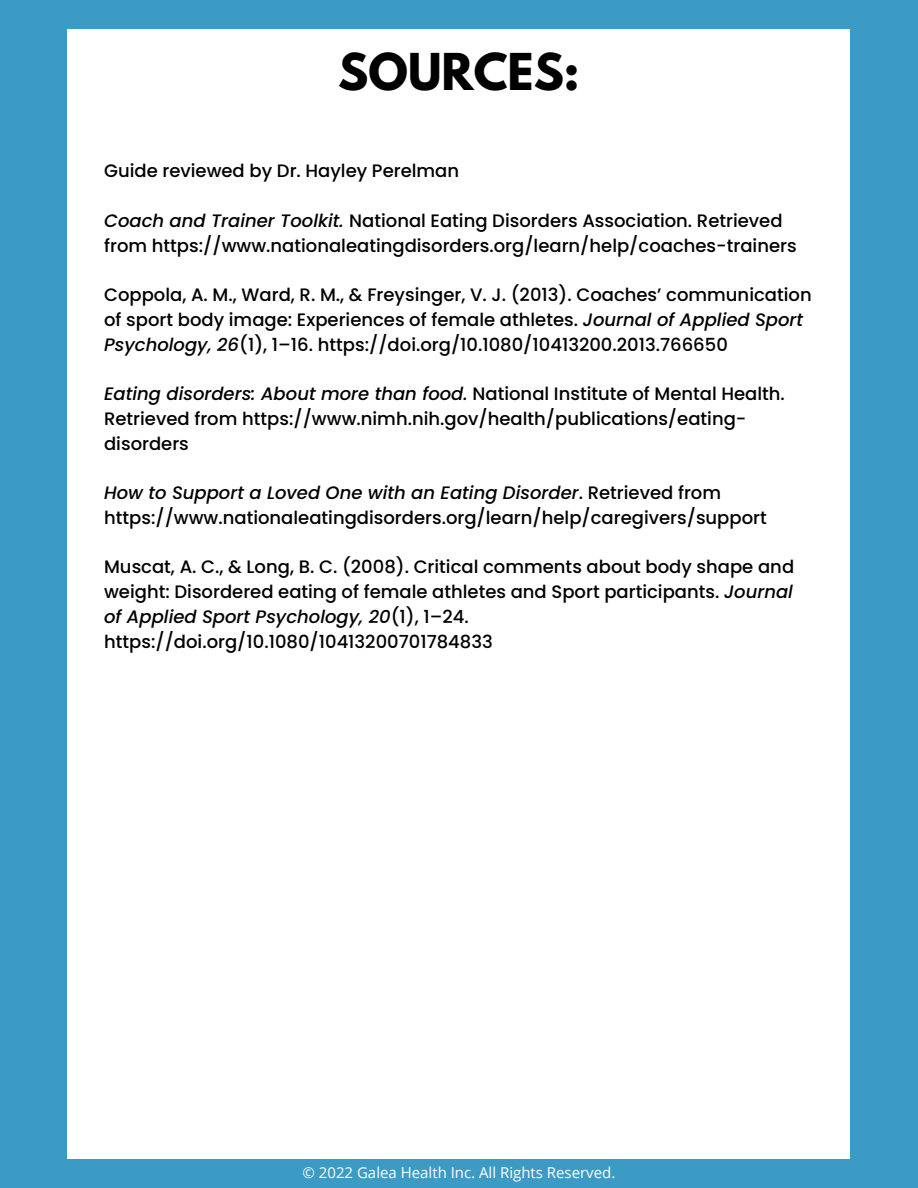
<style>
.page{position:relative;width:918px;height:1188px;background:#3c9bc5}
.page>*{position:absolute;margin:0;border:0;box-sizing:border-box;transform-origin:0 0}
.t1{font:700 45px "League Spartan";color:#000}
.t2{font:500 18px/24.8px "Poppins";color:#000}
.t3{font:15px "Open Sans";color:#fff}
.s1{font-style:italic}
</style>
<div class="page">
<div style="left:68px;top:30px;width:782px;height:1129px;background:#fff"></div>
<h1 class="t1" style="left:338px;top:50px;width:243px">SOURCES:</h1>
<p class="t2" style="left:104px;top:159px;width:357px">Guide reviewed by Dr. Hayley Perelman</p>
<p class="t2" style="left:104px;top:208px;width:694px"><span class="s1">Coach and Trainer Toolkit.</span> National Eating Disorders Association. Retrieved from https://www.nationaleatingdisorders.org/learn/help/coaches-trainers</p>
<p class="t2" style="left:104px;top:282px;width:709px">Coppola, A. M., Ward, R. M., &amp; Freysinger, V. J. (2013). Coaches’ communication of sport body image: Experiences of female athletes. <span class="s1">Journal of Applied Sport<br>Psychology, 26</span>(1), 1–16. https://doi.org/10.1080/10413200.2013.766650</p>
<p class="t2" style="left:104px;top:381px;width:682px"><span class="s1">Eating disorders: About more than food.</span> National Institute of Mental Health.<br>Retrieved from https://www.nimh.nih.gov/health/publications/eating&shy;disorders</p>
<p class="t2" style="left:104px;top:480px;width:664px"><span class="s1">How to Support a Loved One with an Eating Disorder</span>. Retrieved from https://www.nationaleatingdisorders.org/learn/help/caregivers/support</p>
<p class="t2" style="left:104px;top:555px;width:692px">Muscat, A. C., &amp; Long, B. C. (2008). Critical comments about body shape and weight: Disordered eating of female athletes and Sport participants. <span class="s1">Journal of Applied Sport Psychology, 20</span>(1), 1–24. https://doi.org/10.1080/10413200701784833</p>
<p class="t3" style="left:303px;top:1162px;width:314px">© 2022 Galea Health Inc. All Rights Reserved.</p>
</div>
